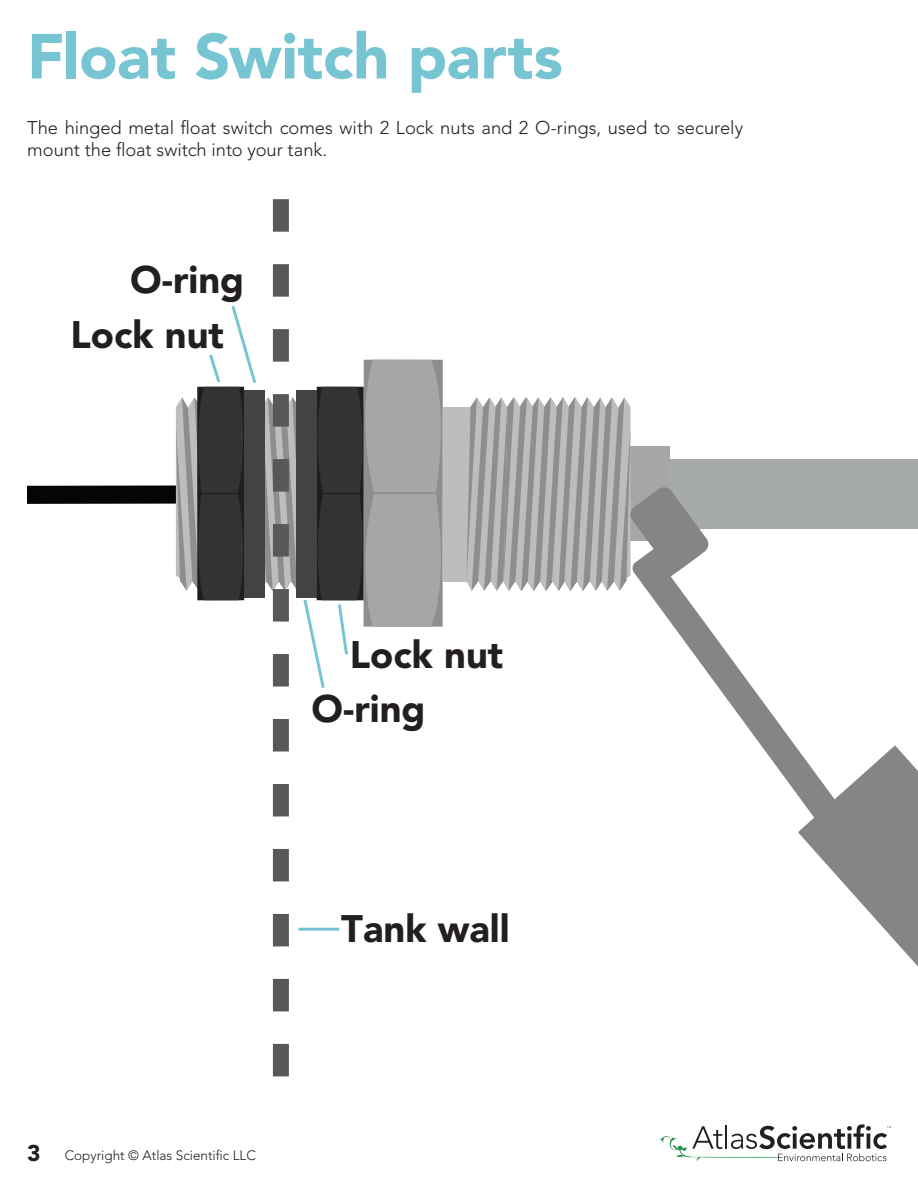
<style>
.page{position:relative;width:918px;height:1188px;background:#fff}
.page>*{position:absolute;margin:0;border:0;box-sizing:border-box;transform-origin:0 0}
.t1{font:900 63px "Avenir";letter-spacing:-.005em;color:#77c5d3}
.t2{font:900 38.1px "Avenir";color:#231f20}
.t3{font:300 18.3px/22px "Avenir";color:#231f20}
.t4{font:300 13.5px "Avenir";color:#231f20}
.s1{font-weight:900;font-size:22.65px}
</style>
<div class="page">
<svg style="left:660px;top:1124px;width:231px;height:37px"></svg>
<div style="left:630px;top:459px;width:288px;height:70px;background:#a7aaaa"></div>
<div style="left:443px;top:407px;width:28px;height:175px;background:#bdbcbe"></div>
<svg style="left:647px;top:591px;width:151px;height:205px"></svg>
<svg style="left:798px;top:745px;width:120px;height:222px"></svg>
<svg style="left:466px;top:397px;width:243px;height:194px"></svg>
<svg style="left:27px;top:199px;width:416px;height:878px"></svg>
<p class="t1" style="left:27px;top:18px;width:537px">Float Switch parts</p>
<p class="t3" style="left:27px;top:117px;width:717px">The hinged metal float switch comes with 2 Lock nuts and 2 O-rings, used to securely mount the float switch into your tank.</p>
<p class="t2" style="left:130px;top:257px;width:116px">O-ring</p>
<p class="t2" style="left:71px;top:311px;width:155px">Lock nut</p>
<p class="t2" style="left:350px;top:631px;width:155px">Lock nut</p>
<p class="t2" style="left:311px;top:686px;width:116px">O-ring</p>
<p class="t2" style="left:341px;top:906px;width:170px">Tank wall</p>
<p class="t4" style="left:27px;top:1148px;width:230px"><span class="s1">3</span> Copyright © Atlas Scientific LLC</p>
</div>
